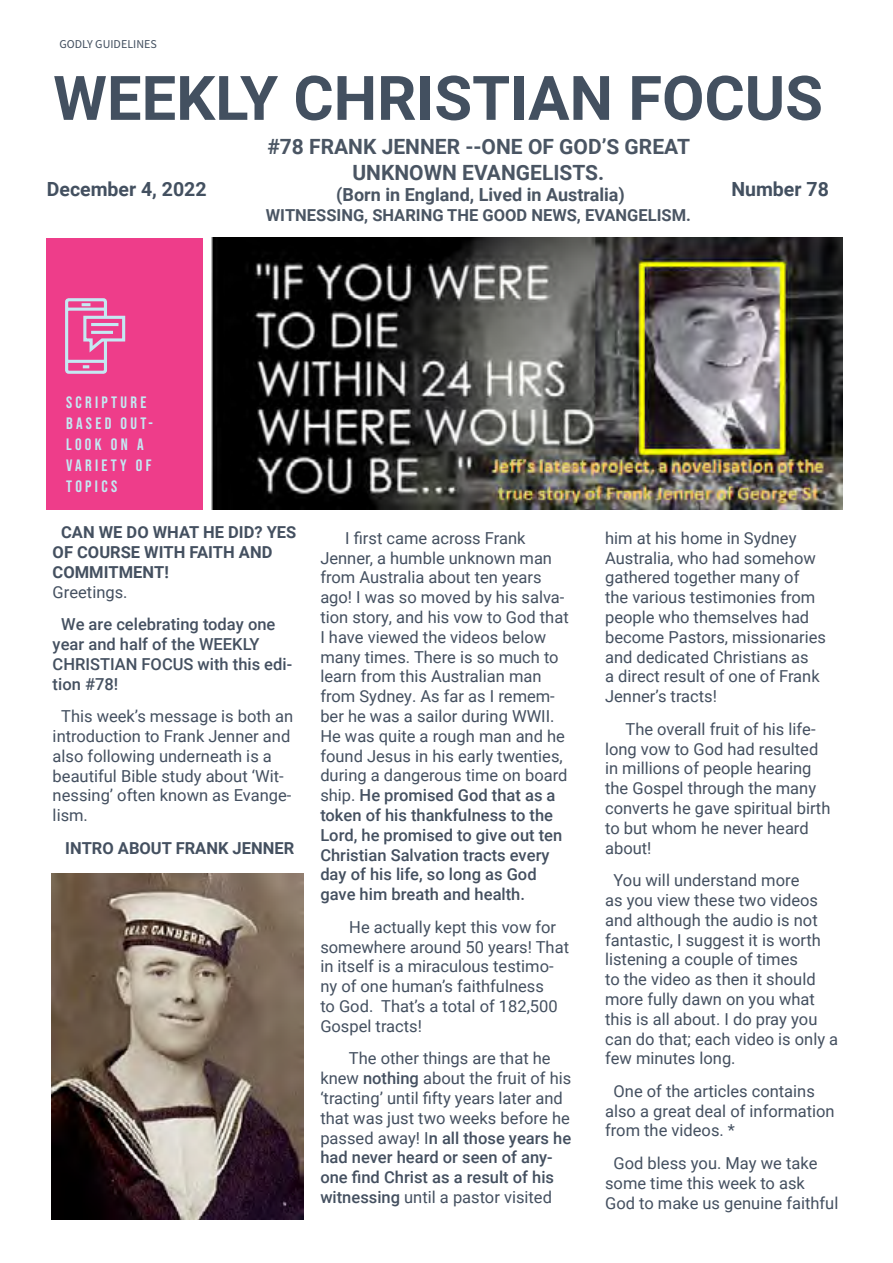
<style>
.page{position:relative;width:893px;height:1263px;background:#fff}
.page>*{position:absolute;margin:0;border:0;box-sizing:border-box;transform-origin:0 0}
.t1{font:700 61.5px "Roboto";color:#435060}
.t2{font:700 21px/25.2px "Roboto";color:#4a5563;text-align:center}
.t3{font:700 19.5px "Roboto";color:#435060}
.t4{font:700 18px "Roboto";color:#4a5563}
.t5{font:16.5px/19.8px "Roboto";color:#445060}
.t6{font:500 16.5px/19.8px "Roboto";color:#445060}
.t7{font:700 16.5px/19.8px "Roboto";color:#445060}
.t8{font:700 16.5px "Roboto";color:#4a5563}
.t9{font:16.5px/21px "Bebas Neue";letter-spacing:.2em;color:#c5e9f3}
.t10{font:12px "Source Sans Pro";color:#435060}
.s1{font-weight:500}
</style>
<div class="page">
<div style="left:46px;top:238px;width:156px;height:271px;background:#ee3d8a"></div>
<img style="left:212px;top:238px;width:630px;height:272px">
<img style="left:51px;top:874px;width:252px;height:345px">
<svg style="left:65px;top:298px;width:61px;height:76px"></svg>
<p class="t10" style="left:60px;top:36px;width:99px">GODLY GUIDELINES</p>
<h1 class="t1" style="left:53px;top:55px;width:771px">WEEKLY CHRISTIAN FOCUS</h1>
<p class="t3" style="left:47px;top:175px;width:161px">December 4, 2022</p>
<p class="t2" style="left:267px;top:134px;width:424px">#78 FRANK JENNER --ONE OF GOD’S GREAT<br>UNKNOWN EVANGELISTS.</p>
<p class="t4" style="left:336px;top:182px;width:290px">(Born in England, Lived in Australia)</p>
<p class="t8" style="left:266px;top:204px;width:427px">WITNESSING, SHARING THE GOOD NEWS, EVANGELISM.</p>
<p class="t3" style="left:731px;top:175px;width:99px">Number 78</p>
<p class="t9" style="left:66px;top:391px;width:88px">SCRIPTURE<br>BASED OUT-<br>LOOK ON A<br>VARIETY OF<br>TOPICS</p>
<p class="t7" style="left:53px;top:522px;width:245px;text-indent:8px">CAN WE DO WHAT HE DID? YES<br>OF COURSE WITH FAITH AND<br>COMMITMENT!</p>
<p class="t5" style="left:53px;top:581px;width:76px">Greetings.</p>
<p class="t6" style="left:53px;top:614px;width:241px;text-indent:8px">We are celebrating today one year and half of the WEEKLY<br>CHRISTIAN FOCUS with this edi&shy;tion #78!</p>
<p class="t5" style="left:53px;top:706px;width:242px;text-indent:8px">This week’s message is both an introduction to Frank Jenner and also following underneath is a beautiful Bible study about ‘Wit&shy;nessing’ often known as Evange&shy;lism.</p>
<p class="t7" style="left:65px;top:837px;width:230px">INTRO ABOUT FRANK JENNER</p>
<p class="t5" style="left:320px;top:527px;width:250px;text-indent:25px">I first came across Frank<br>Jenner, a humble unknown man from Australia about ten years ago! I was so moved by his salva&shy;tion story, and his vow to God that<br>I have viewed the videos below many times. There is so much to learn from this Australian man from Sydney. As far as I remem&shy;ber he was a sailor during WWII.<br>He was quite a rough man and he found Jesus in his early twenties, during a dangerous time on board ship. <span class="s1">He promised God that as a token of his thankfulness to the<br>Lord, he promised to give out ten<br>Christian Salvation tracts every day of his life, so long as God gave him breath and health.</span></p>
<p class="t5" style="left:320px;top:916px;width:250px;text-indent:29px">He actually kept this vow for somewhere around 50 years! That in itself is a miraculous testimo&shy;ny of one human’s faithfulness<br>to God. That’s a total of 182,500<br>Gospel tracts!</p>
<p class="t5" style="left:320px;top:1048px;width:253px;text-indent:29px">The other things are that he knew <span class="s1">nothing</span> about the fruit of his ‘tracting’ until fifty years later and that was just two weeks before he passed away! I<span class="s1">n all those years he had never heard or seen of any&shy;one find Christ as a result of his witnessing</span> until a pastor visited</p>
<p class="t5" style="left:605px;top:527px;width:223px">him at his home in Sydney<br>Australia, who had somehow gathered together many of the various testimonies from people who themselves had become Pastors, missionaries and dedicated Christians as<br>a direct result of one of Frank<br>Jenner’s tracts!</p>
<p class="t5" style="left:605px;top:718px;width:227px;text-indent:20px">The overall fruit of his life&shy;long vow to God had resulted in millions of people hearing the Gospel through the many converts he gave spiritual birth to but whom he never heard about!</p>
<p class="t5" style="left:605px;top:870px;width:235px;text-indent:8px">You will understand more<br>as you view these two videos and although the audio is not fantastic, I suggest it is worth listening a couple of times<br>to the video as then it should more fully dawn on you what this is all about. I do pray you can do that; each video is only a few minutes long.</p>
<p class="t5" style="left:605px;top:1080px;width:231px;text-indent:8px">One of the articles contains also a great deal of information from the videos. *</p>
<p class="t5" style="left:605px;top:1153px;width:235px;text-indent:8px">God bless you. May we take some time this week to ask<br>God to make us genuine faithful</p>
</div>
